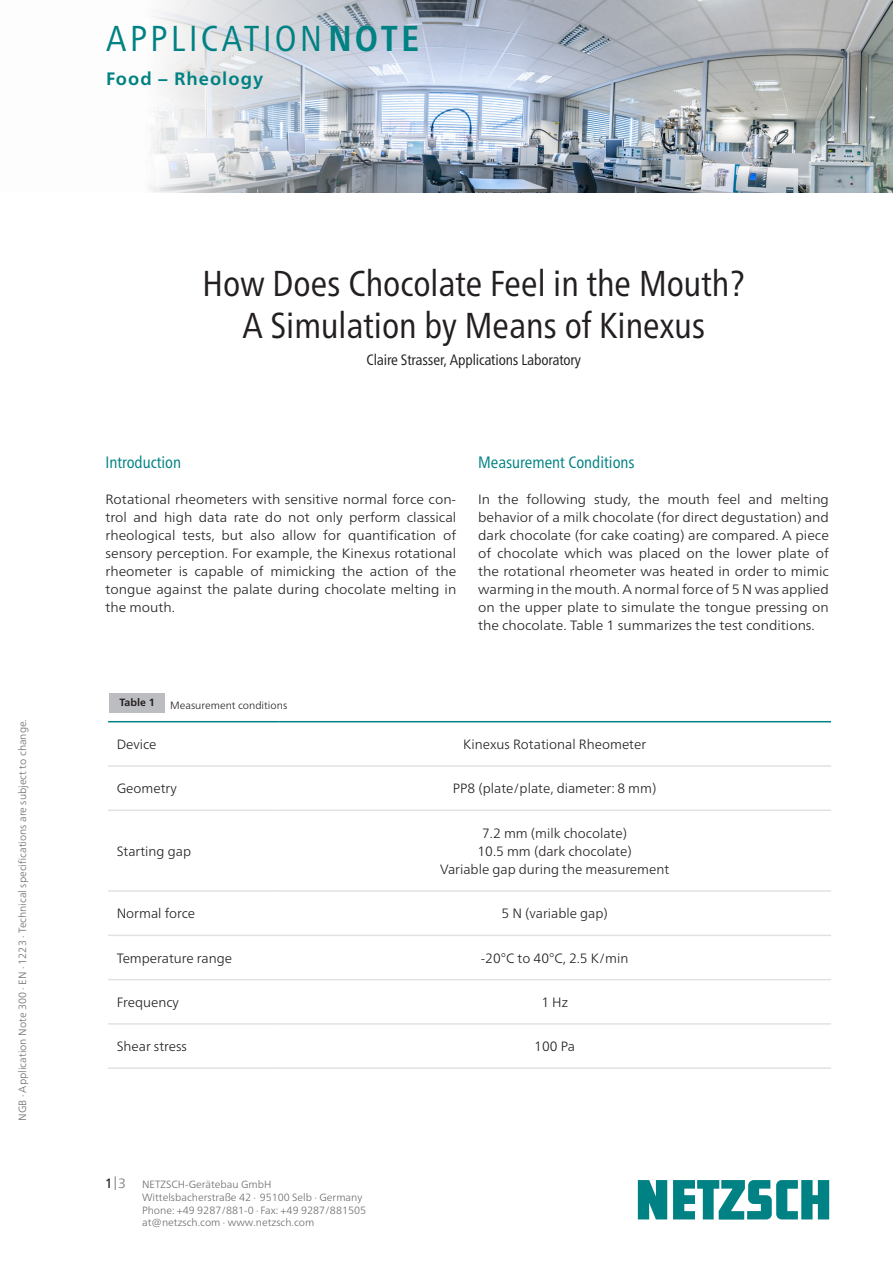
<style>
.page{position:relative;width:893px;height:1263px;background:#fff}
.page>*{position:absolute;margin:0;border:0;box-sizing:border-box;transform-origin:0 0}
.D_Fließtext{font:condensed 36px "Frutiger Neue LTW1 G";color:#231f20}
.Fließtext_engl{font:condensed 36px "Frutiger Neue LTW1 G";letter-spacing:.095em;color:#008183}
.t1{font:700 18px "Frutiger Neue LTW1 G";letter-spacing:.06em;color:#008183}
.D_Fließtext-2{font:condensed 16.5px "Frutiger Neue LTW1 G";color:#008183}
.D_Fließtext-3{font:condensed 15px "Frutiger Neue LTW1 G";letter-spacing:-.01em;color:#231f20}
.D_Fließtext-4{font:300 13.5px/18px "Frutiger Neue LTW1 G";color:#231f20;text-align:justify;scale:1.04 1}
.Tabellenkörper_n{font:300 13.5px "Frutiger Neue LTW1 G";color:#231f20}
.t2{font:300 13.5px "Frutiger Neue LTW1 G";color:#6c6d70}
.E_Bildunterschrift{font:300 10.5px "Frutiger Neue LTW1 G";color:#6c6d70}
.D_Fließtext-5{font:300 10.5px "Frutiger Neue LTW1 G";color:#231f20}
.E_Fließtext{font:700 10.5px "Frutiger Neue LTW1 G";color:#231f20}
.s1{font-weight:700}
.s2{font-weight:400;color:#231f20}
</style>
<div class="page">
<svg style="left:638px;top:1180px;width:191px;height:39px"></svg>
<img style="left:150px;top:0;width:743px;height:192px">
<div style="left:109px;top:693px;width:55px;height:20px;background:#bcbdc0"></div>
<svg style="left:108px;top:722px;width:723px;height:259px"></svg>
<hr style="left:108px;top:765px;width:170px;height:2px;background:#e1e2e4">
<hr style="left:108px;top:809px;width:170px;height:2px;background:#e1e2e4">
<hr style="left:108px;top:890px;width:170px;height:2px;background:#e1e2e4">
<hr style="left:108px;top:934px;width:170px;height:2px;background:#e1e2e4">
<hr style="left:108px;top:979px;width:170px;height:1px;background:#e1e2e4">
<hr style="left:108px;top:1023px;width:170px;height:2px;background:#e1e2e4">
<hr style="left:108px;top:1067px;width:170px;height:2px;background:#e1e2e4">
<hr style="left:278px;top:765px;width:553px;height:2px;background:#e1e2e4">
<hr style="left:278px;top:809px;width:553px;height:2px;background:#e1e2e4">
<hr style="left:278px;top:890px;width:553px;height:2px;background:#e1e2e4">
<hr style="left:278px;top:934px;width:553px;height:2px;background:#e1e2e4">
<hr style="left:278px;top:979px;width:553px;height:1px;background:#e1e2e4">
<hr style="left:278px;top:1023px;width:553px;height:2px;background:#e1e2e4">
<hr style="left:278px;top:1067px;width:553px;height:2px;background:#e1e2e4">
<hr style="left:108px;top:721px;width:170px;height:1px;background:#008183">
<hr style="left:278px;top:721px;width:553px;height:1px;background:#008183">
<p class="E_Bildunterschrift" style="left:16px;top:1121px;width:403px;rotate:-90deg">NGB · Application Note 300 · EN · 1223 · Technical specifications are subject to change.</p>
<p class="Fließtext_engl" style="left:106px;top:12px;width:314px">APPLICATION<span class="s1">NOTE</span></p>
<p class="t1" style="left:106px;top:68px;width:159px">Food – Rheology</p>
<p class="D_Fließtext" style="left:203px;top:257px;width:544px">How Does Chocolate Feel in the Mouth?</p>
<p class="D_Fließtext" style="left:242px;top:299px;width:464px">A Simulation by Means of Kinexus</p>
<p class="D_Fließtext-3" style="left:367px;top:349px;width:216px">Claire Strasser, Applications Laboratory</p>
<p class="D_Fließtext-2" style="left:105px;top:450px;width:77px">Introduction</p>
<p class="D_Fließtext-4" style="left:105px;top:490px;width:339px">Rotational rheometers with sensitive normal force con&shy;trol and high data rate do not only perform classical rheological tests, but also allow for quantification of sensory perception. For example, the Kinexus rotational rheometer is capable of mimicking the action of the tongue against the palate during chocolate melting in the mouth.</p>
<p class="D_Fließtext-2" style="left:478px;top:450px;width:158px">Measurement Conditions</p>
<p class="D_Fließtext-4" style="left:478px;top:490px;width:339px">In the following study, the mouth feel and melting behavior of a milk chocolate (for direct degustation) and dark chocolate (for cake coating) are compared. A piece of chocolate which was placed on the lower plate of the rotational rheometer was heated in order to mimic warming in the mouth. A normal force of 5 N was applied on the upper plate to simulate the tongue pressing on the chocolate. Table 1 summarizes the test conditions.</p>
<p class="E_Fließtext" style="left:119px;top:696px;width:37px">Table 1</p>
<p class="Tabellenkörper_n" style="left:117px;top:736px;width:41px">Device</p>
<p class="Tabellenkörper_n" style="left:463px;top:736px;width:185px">Kinexus Rotational Rheometer</p>
<p class="Tabellenkörper_n" style="left:117px;top:780px;width:62px">Geometry</p>
<p class="Tabellenkörper_n" style="left:453px;top:780px;width:205px">PP8 (plate/plate, diameter: 8 mm)</p>
<p class="D_Fließtext-5" style="left:170px;top:699px;width:119px">Measurement conditions</p>
<p class="Tabellenkörper_n" style="left:117px;top:843px;width:76px">Starting gap</p>
<p class="Tabellenkörper_n" style="left:482px;top:825px;width:146px">7.2 mm (milk chocolate)</p>
<p class="Tabellenkörper_n" style="left:478px;top:843px;width:156px">10.5 mm (dark chocolate)</p>
<p class="Tabellenkörper_n" style="left:440px;top:861px;width:231px">Variable gap during the measurement</p>
<p class="Tabellenkörper_n" style="left:117px;top:905px;width:80px">Normal force</p>
<p class="Tabellenkörper_n" style="left:501px;top:905px;width:108px">5 N (variable gap)</p>
<p class="Tabellenkörper_n" style="left:117px;top:950px;width:117px">Temperature range</p>
<p class="Tabellenkörper_n" style="left:481px;top:950px;width:149px">-20°C to 40°C, 2.5 K/min</p>
<p class="Tabellenkörper_n" style="left:117px;top:994px;width:64px">Frequency</p>
<p class="Tabellenkörper_n" style="left:541px;top:994px;width:28px">1 Hz</p>
<p class="Tabellenkörper_n" style="left:117px;top:1038px;width:72px">Shear stress</p>
<p class="Tabellenkörper_n" style="left:534px;top:1038px;width:42px">100 Pa</p>
<p class="t2" style="left:105px;top:1175px;width:23px"><span class="s2">1</span>|3</p>
<p class="E_Bildunterschrift" style="left:142px;top:1178px;width:131px">NETZSCH-Gerätebau GmbH</p>
<p class="E_Bildunterschrift" style="left:142px;top:1191px;width:222px">Wittelsbacherstraße 42 ∙ 95100 Selb ∙ Germany</p>
<p class="E_Bildunterschrift" style="left:142px;top:1203px;width:226px">Phone: +49 9287/881-0 ∙ Fax: +49 9287/881505</p>
<p class="E_Bildunterschrift" style="left:142px;top:1216px;width:174px">at@netzsch.com ∙ www.netzsch.com</p>
</div>
